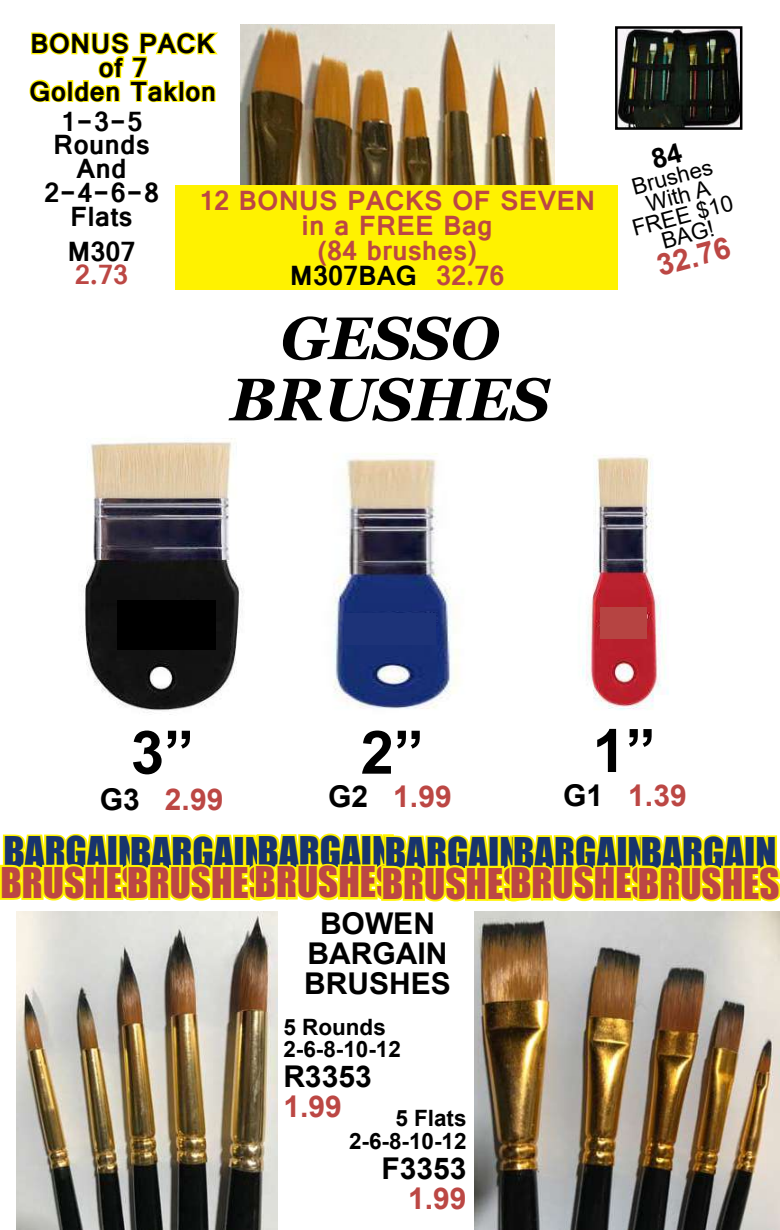
<style>
.page{position:relative;width:780px;height:1230px;background:#fff}
.page>*{position:absolute;margin:0;border:0;box-sizing:border-box;transform-origin:0 0}
.t1{font:italic 700 60px/61.2px "Georgia";color:#000;text-align:center}
.t2{font:700 60px "Arial";color:#000}
.t3{font:38.88px "Impact";color:#18346d}
.t4{font:38.88px "Impact";color:#bc4744}
.t5{font:700 30px/25px "Vrinda";color:#bc4744;text-align:center}
.t6{font:700 30px/23.8px "Vrinda";color:#000;text-align:center}
.t7{font:700 30px "Arial";color:#bc4744}
.t8{font:700 30px/30px "Arial";color:#000;text-align:center}
.t9{font:700 22.5px/22.5px "Arial";color:#000;text-align:right}
.t10{font:22.5px/20px "Arial";color:#000;text-align:center}
.s1{color:#000}
</style>
<div class="page">
<img style="left:241px;top:25px;width:314px;height:160px">
<img style="left:618px;top:29px;width:121px;height:98px">
<div style="left:615px;top:26px;width:127px;height:104px;border:2px solid #000"></div>
<svg style="left:29px;top:32px;width:189px;height:71px"></svg>
<div style="left:176px;top:185px;width:442px;height:105px;background:#fff200"></div>
<img style="left:82px;top:438px;width:161px;height:277px">
<img style="left:333px;top:453px;width:126px;height:256px">
<img style="left:582px;top:455px;width:87px;height:255px">
<div style="left:600px;top:607px;width:47px;height:31px;background:#b64442"></div>
<div style="left:344px;top:613px;width:92px;height:32px;background:#1d3378"></div>
<div style="left:117px;top:600px;width:99px;height:50px;background:#000"></div>
<svg style="left:0;top:833px;width:780px;height:69px"></svg>
<img style="left:17px;top:912px;width:261px;height:318px">
<img style="left:475px;top:912px;width:305px;height:318px">
<p class="t6" style="left:29px;top:32px;width:189px">BONUS PACK of 7<br>Golden Taklon</p>
<p class="t6" style="left:44px;top:110px;width:117px">1-3-5<br>Rounds<br>And<br>2-4-6-8<br>Flats</p>
<p class="t6" style="left:67px;top:240px;width:70px">M307</p>
<p class="t5" style="left:75px;top:263px;width:55px">2.73</p>
<p class="t5" style="left:199px;top:188px;width:398px">12 BONUS PACKS OF SEVEN in a FREE Bag<br>(84 brushes)<br><span class="s1">M307BAG</span> 32.76</p>
<h1 class="t1" style="left:230px;top:308px;width:321px">GESSO<br>BRUSHES</h1>
<p class="t10" style="left:620px;top:180px;width:105px;rotate:-15deg">Brushes<br>With A<br>FREE $10<br>BAG!</p>
<p class="t7" style="left:652px;top:246px;width:77px;rotate:-15deg">32.76</p>
<h1 class="t2" style="left:131px;top:710px;width:65px">3”</h1>
<h1 class="t2" style="left:361px;top:710px;width:65px">2”</h1>
<h1 class="t2" style="left:592px;top:709px;width:65px">1”</h1>
<p class="t7" style="left:100px;top:778px;width:125px"><span class="s1">G3</span> 2.99</p>
<p class="t7" style="left:328px;top:776px;width:125px"><span class="s1">G2</span> 1.99</p>
<p class="t7" style="left:563px;top:774px;width:125px"><span class="s1">G1</span> 1.39</p>
<p class="t3" style="left:3px;top:822px;width:137px">BARGAIN</p>
<p class="t4" style="left:0;top:852px;width:143px">BRUSHES</p>
<p class="t3" style="left:258px;top:822px;width:137px">BARGAIN</p>
<p class="t4" style="left:255px;top:852px;width:143px">BRUSHES</p>
<p class="t3" style="left:130px;top:822px;width:137px">BARGAIN</p>
<p class="t4" style="left:127px;top:852px;width:143px">BRUSHES</p>
<p class="t3" style="left:513px;top:823px;width:137px">BARGAIN</p>
<p class="t4" style="left:510px;top:853px;width:143px">BRUSHES</p>
<p class="t3" style="left:641px;top:823px;width:137px">BARGAIN</p>
<p class="t4" style="left:638px;top:853px;width:143px">BRUSHES</p>
<p class="t3" style="left:385px;top:823px;width:137px">BARGAIN</p>
<p class="t4" style="left:382px;top:853px;width:143px">BRUSHES</p>
<p class="t8" style="left:304px;top:909px;width:148px">BOWEN<br>BARGAIN<br>BRUSHES</p>
<p class="t9" style="left:283px;top:1016px;width:119px;text-align:left">5 Rounds<br>2-6-8-10-12</p>
<p class="t8" style="left:283px;top:1062px;width:90px">R3353</p>
<p class="t7" style="left:283px;top:1086px;width:60px">1.99</p>
<p class="t9" style="left:349px;top:1107px;width:119px">5 Flats<br>2-6-8-10-12</p>
<p class="t8" style="left:382px;top:1154px;width:87px">F3353</p>
<p class="t7" style="left:408px;top:1177px;width:60px">1.99</p>
</div>
